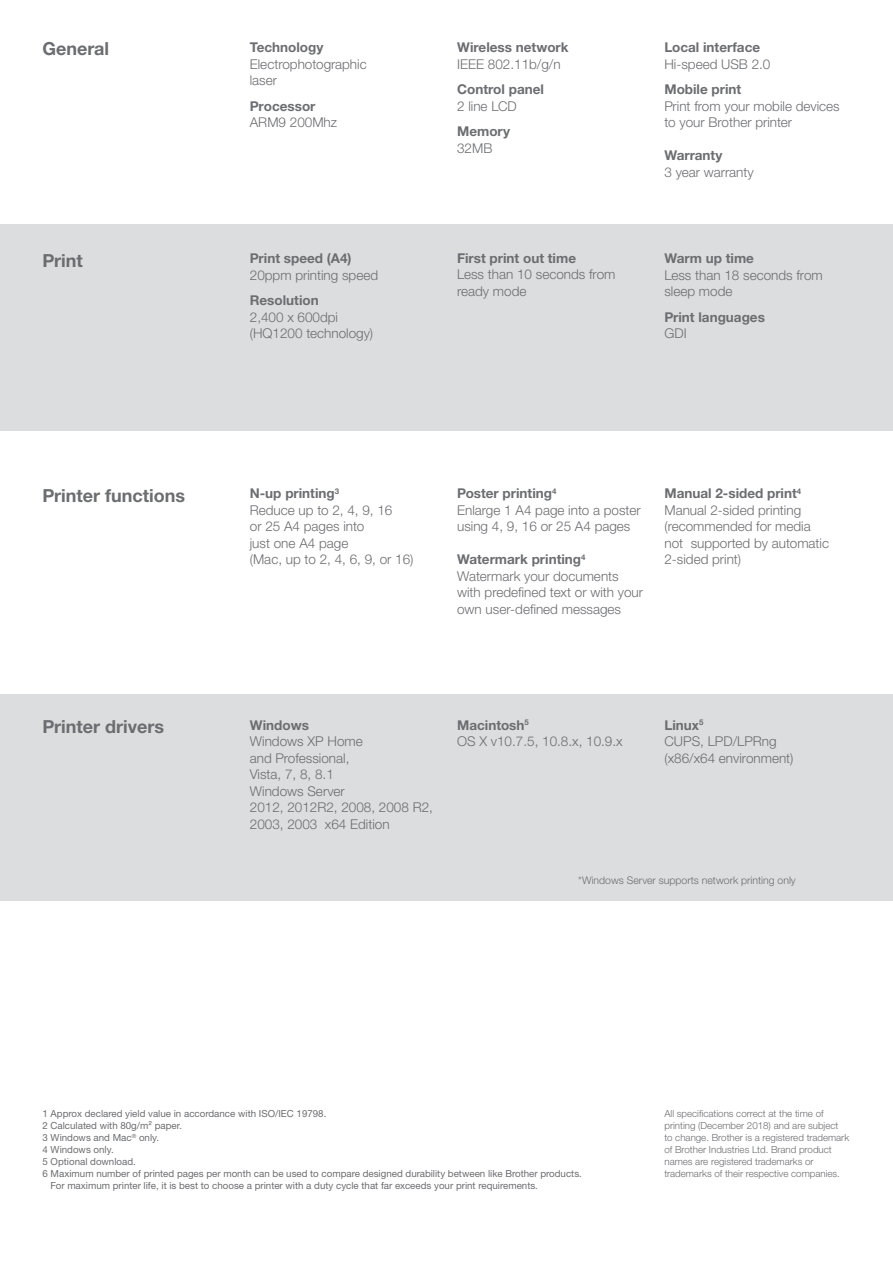
<style>
.page{position:relative;width:893px;height:1263px;background:#fff}
.page>*{position:absolute;margin:0;border:0;box-sizing:border-box;transform-origin:0 0}
.t1{font:700 18px "Helvetica Neue LTW1 G";color:#6c6d70}
.t2{font:300 13.5px/16.5px "Helvetica Neue LTW1 G";color:#6c6d70}
.t3{font:700 13.5px "Helvetica Neue LTW1 G";color:#6c6d70}
.t4{font:300 10.5px "Helvetica Neue LTW1 G";color:#6c6d70}
.t5{font:9.75px "Helvetica Neue LTW1 G";color:#6c6d70}
.t6{font:300 9.75px/12px "Helvetica Neue LTW1 G";color:#6c6d70}
</style>
<div class="page">
<div style="left:0;top:224px;width:893px;height:206px;background:#dcdddf"></div>
<div style="left:0;top:694px;width:893px;height:206px;background:#dcdddf"></div>
<p class="t1" style="left:43px;top:38px;width:68px">General</p>
<p class="t3" style="left:250px;top:39px;width:75px">Technology</p>
<p class="t2" style="left:250px;top:56px;width:118px">Electrophotographic laser</p>
<p class="t3" style="left:250px;top:98px;width:67px">Processor</p>
<p class="t2" style="left:250px;top:114px;width:89px">ARM9 200Mhz</p>
<p class="t1" style="left:43px;top:249px;width:42px">Print</p>
<p class="t3" style="left:250px;top:250px;width:103px">Print speed (A4)</p>
<p class="t2" style="left:250px;top:267px;width:130px">20ppm printing speed</p>
<p class="t3" style="left:250px;top:292px;width:70px">Resolution</p>
<p class="t2" style="left:250px;top:309px;width:125px">2,400 x 600dpi (HQ1200 technology)</p>
<p class="t3" style="left:457px;top:39px;width:113px">Wireless network</p>
<p class="t2" style="left:457px;top:56px;width:105px">IEEE 802.11b/g/n</p>
<p class="t3" style="left:457px;top:81px;width:88px">Control panel</p>
<p class="t2" style="left:457px;top:98px;width:61px">2 line LCD</p>
<p class="t3" style="left:457px;top:123px;width:54px">Memory</p>
<p class="t2" style="left:457px;top:140px;width:37px">32MB</p>
<p class="t3" style="left:457px;top:249px;width:120px">First print out time</p>
<p class="t2" style="left:457px;top:266px;width:160px">Less than 10 seconds from ready mode</p>
<p class="t3" style="left:664px;top:39px;width:97px">Local interface</p>
<p class="t2" style="left:664px;top:56px;width:108px">Hi-speed USB 2.0</p>
<p class="t3" style="left:664px;top:81px;width:78px">Mobile print</p>
<p class="t2" style="left:664px;top:98px;width:177px">Print from your mobile devices to your Brother printer</p>
<p class="t3" style="left:664px;top:147px;width:59px">Warranty</p>
<p class="t2" style="left:664px;top:164px;width:91px">3 year warranty</p>
<p class="t3" style="left:664px;top:250px;width:91px">Warm up time</p>
<p class="t2" style="left:664px;top:267px;width:160px">Less than 18 seconds from sleep mode</p>
<p class="t3" style="left:664px;top:309px;width:102px">Print languages</p>
<p class="t2" style="left:664px;top:325px;width:24px">GDI</p>
<p class="t1" style="left:43px;top:484px;width:144px">Printer functions</p>
<p class="t3" style="left:250px;top:485px;width:91px">N-up printing<sup>3</sup></p>
<p class="t2" style="left:250px;top:502px;width:144px">Reduce up to 2, 4, 9, 16</p>
<p class="t2" style="left:250px;top:518px;width:116px">or 25 A4 pages into just one A4 page</p>
<p class="t2" style="left:250px;top:551px;width:165px">(Mac, up to 2, 4, 6, 9, or 16)</p>
<p class="t3" style="left:457px;top:485px;width:101px">Poster printing<sup>4</sup></p>
<p class="t2" style="left:457px;top:502px;width:185px">Enlarge 1 A4 page into a poster using 4, 9, 16 or 25 A4 pages</p>
<p class="t3" style="left:457px;top:551px;width:130px">Watermark printing<sup>4</sup></p>
<p class="t2" style="left:457px;top:568px;width:188px">Watermark your documents with predefined text or with your own user-defined messages</p>
<p class="t3" style="left:664px;top:485px;width:138px">Manual 2-sided print<sup>4</sup></p>
<p class="t2" style="left:664px;top:502px;width:166px">Manual 2-sided printing (recommended for media not supported by automatic<br>2-sided print)</p>
<p class="t1" style="left:43px;top:715px;width:123px">Printer drivers</p>
<p class="t3" style="left:250px;top:717px;width:61px">Windows</p>
<p class="t2" style="left:250px;top:733px;width:114px">Windows XP Home and Professional,<br>Vista, 7, 8, 8.1</p>
<p class="t2" style="left:250px;top:783px;width:185px">Windows Server<br>2012, 2012R2, 2008, 2008 R2,<br>2003, 2003 x64 Edition</p>
<p class="t3" style="left:457px;top:717px;width:73px">Macintosh<sup>5</sup></p>
<p class="t2" style="left:457px;top:733px;width:167px">OS X v10.7.5, 10.8.x, 10.9.x</p>
<p class="t3" style="left:664px;top:717px;width:41px">Linux<sup>5</sup></p>
<p class="t2" style="left:664px;top:733px;width:131px">CUPS, LPD/LPRng (x86/x64 environment)</p>
<p class="t4" style="left:578px;top:873px;width:219px">*Windows Server supports network printing only</p>
<p class="t5" style="left:43px;top:1107px;width:285px">1 Approx declared yield value in accordance with ISO/IEC 19798.</p>
<p class="t5" style="left:43px;top:1119px;width:141px">2 Calculated with 80g/m² paper.</p>
<p class="t5" style="left:43px;top:1131px;width:118px">3 Windows and Mac<sup>®</sup> only.</p>
<p class="t5" style="left:43px;top:1143px;width:73px">4 Windows only.</p>
<p class="t5" style="left:43px;top:1155px;width:95px">5 Optional download.</p>
<p class="t5" style="left:43px;top:1167px;width:541px">6 Maximum number of printed pages per month can be used to compare designed durability between like Brother products.</p>
<p class="t5" style="left:51px;top:1179px;width:489px">For maximum printer life, it is best to choose a printer with a duty cycle that far exceeds your print requirements.</p>
<p class="t6" style="left:664px;top:1107px;width:186px">All specifications correct at the time of printing (December 2018) and are subject<br>to change. Brother is a registered trademark of Brother Industries Ltd. Brand product names are registered trademarks or trademarks of their respective companies.</p>
</div>
